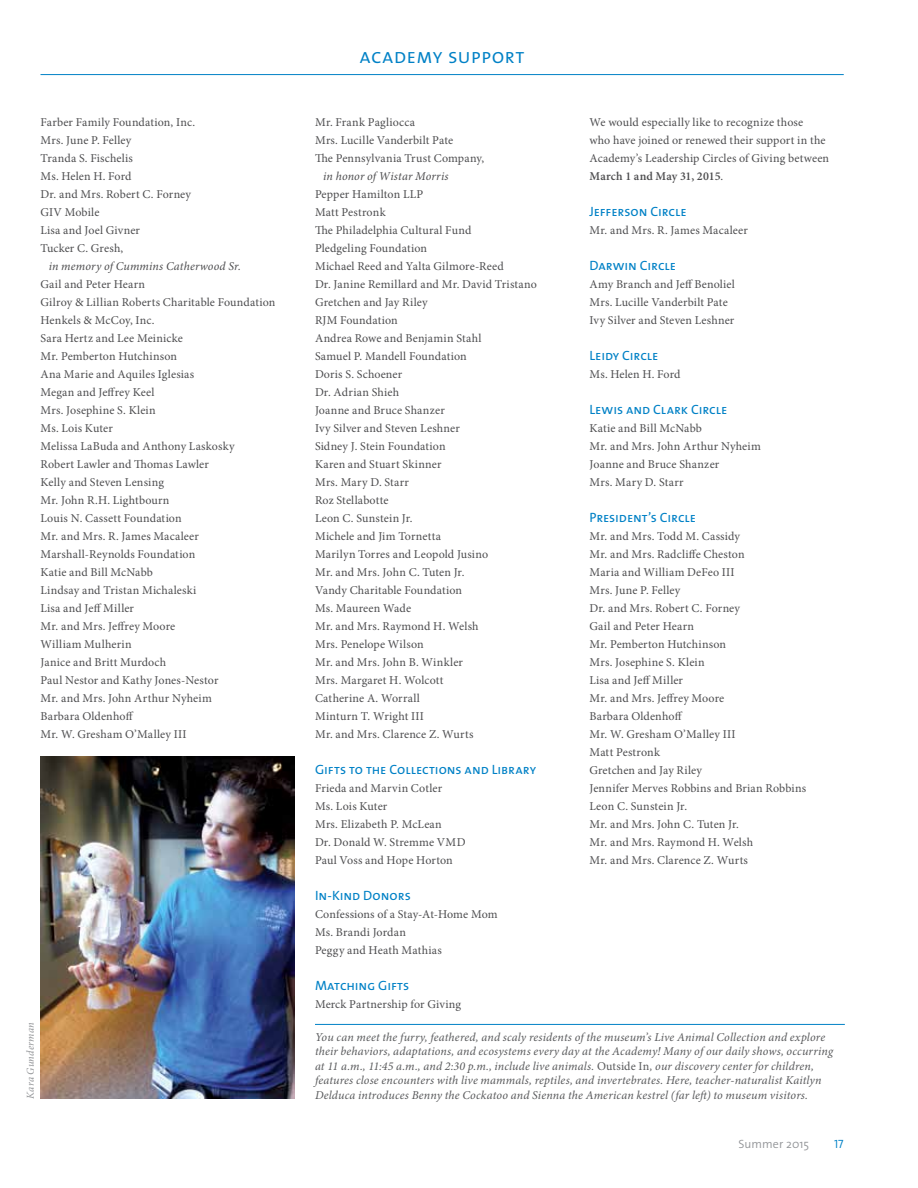
<style>
.page{position:relative;width:918px;height:1188px;background:#fff}
.page>*{position:absolute;margin:0;border:0;box-sizing:border-box;transform-origin:0 0}
.t1{font:21px "The Sans Semi Light Caps";letter-spacing:.005em;color:#0081c6}
.t2{font:13.5px "The Sans Caps";letter-spacing:-.005em;color:#0081c6}
.t3{font:12px/18px "Minion Pro";letter-spacing:.01em;color:#4d4d4f}
.t4{font:italic 12px/14.4px "Minion Pro";letter-spacing:.005em;color:#58595b}
.t5{font:italic 12px "Minion Pro";letter-spacing:.01em;color:#4d4d4f}
.t6{font:300 12px "The Sans";letter-spacing:.005em;color:#939598}
.t7{font:12px "The Sans Semi Light Caps";color:#0081c6}
.t8{font:italic 10.5px "Minion Pro";color:#939598}
.s1{font-weight:600}
.s2{font-style:normal}
</style>
<div class="page">
<hr style="left:40px;top:74px;width:804px;height:1px;background:#0081c6">
<img style="left:40px;top:756px;width:254px;height:343px">
<hr style="left:315px;top:1024px;width:530px;height:1px;background:#0081c6">
<p class="t3" style="left:40px;top:113px;width:156px">Farber Family Foundation, Inc.<br>Mrs. June P. Felley<br>Tranda S. Fischelis<br>Ms. Helen H. Ford<br>Dr. and Mrs. Robert C. Forney<br>GIV Mobile<br>Lisa and Joel Givner<br>Tucker C. Gresh,</p>
<p class="t5" style="left:49px;top:258px;width:194px">in memory ofCummins Catherwood Sr.</p>
<p class="t3" style="left:40px;top:275px;width:236px">Gail and Peter Hearn<br>Gilroy &amp; Lillian Roberts Charitable Foundation<br>Henkels &amp; McCoy, Inc.<br>Sara Hertz and Lee Meinicke<br>Mr. Pemberton Hutchinson<br>Ana Marie and Aquiles Iglesias<br>Megan and Jeffrey Keel<br>Mrs. Josephine S. Klein<br>Ms. Lois Kuter<br>Melissa LaBuda and Anthony Laskosky<br>Robert Lawler and Thomas Lawler<br>Kelly and Steven Lensing<br>Mr. John R.H. Lightbourn<br>Louis N. Cassett Foundation<br>Mr. and Mrs. R. James Macaleer<br>Marshall-Reynolds Foundation<br>Katie and Bill McNabb<br>Lindsay and Tristan Michaleski<br>Lisa and Jeff Miller<br>Mr. and Mrs. Jeffrey Moore<br>William Mulherin<br>Janice and Britt Murdoch<br>Paul Nestor and Kathy Jones-Nestor<br>Mr. and Mrs. John Arthur Nyheim<br>Barbara Oldenhoff<br>Mr. W. Gresham O’Malley III</p>
<p class="t8" style="left:23px;top:1099px;width:78px;rotate:-90deg">Kara Gunderman</p>
<h1 class="t1" style="left:360px;top:38px;width:167px">academy support</h1>
<p class="t3" style="left:315px;top:113px;width:171px">Mr. Frank Pagliocca<br>Mrs. Lucille Vanderbilt Pate<br>The Pennsylvania Trust Company,</p>
<p class="t5" style="left:323px;top:168px;width:127px">in honor ofWistar Morris</p>
<p class="t3" style="left:315px;top:185px;width:223px">Pepper Hamilton LLP<br>Matt Pestronk<br>The Philadelphia Cultural Fund<br>Pledgeling Foundation<br>Michael Reed and Yalta Gilmore-Reed<br>Dr. Janine Remillard and Mr. David Tristano<br>Gretchen and Jay Riley<br>RJM Foundation<br>Andrea Rowe and Benjamin Stahl<br>Samuel P. Mandell Foundation<br>Doris S. Schoener<br>Dr. Adrian Shieh<br>Joanne and Bruce Shanzer<br>Ivy Silver and Steven Leshner<br>Sidney J. Stein Foundation<br>Karen and Stuart Skinner<br>Mrs. Mary D. Starr<br>Roz Stellabotte<br>Leon C. Sunstein Jr.<br>Michele and Jim Tornetta<br>Marilyn Torres and Leopold Jusino<br>Mr. and Mrs. John C. Tuten Jr.<br>Vandy Charitable Foundation<br>Ms. Maureen Wade<br>Mr. and Mrs. Raymond H. Welsh<br>Mrs. Penelope Wilson<br>Mr. and Mrs. John B. Winkler<br>Mrs. Margaret H. Wolcott<br>Catherine A. Worrall<br>Minturn T. Wright III<br>Mr. and Mrs. Clarence Z. Wurts</p>
<p class="t2" style="left:315px;top:758px;width:223px">Gifts to the Collections and Library</p>
<p class="t3" style="left:315px;top:779px;width:152px">Frieda and Marvin Cotler<br>Ms. Lois Kuter<br>Mrs. Elizabeth P. McLean<br>Dr. Donald W. Stremme VMD<br>Paul Voss and Hope Horton</p>
<p class="t2" style="left:315px;top:884px;width:97px">In-Kind Donors</p>
<p class="t3" style="left:315px;top:905px;width:184px">Confessions of a Stay-At-Home Mom<br>Ms. Brandi Jordan<br>Peggy and Heath Mathias</p>
<p class="t2" style="left:315px;top:974px;width:96px">Matching Gifts</p>
<p class="t3" style="left:315px;top:995px;width:148px">Merck Partnership for Giving</p>
<p class="t3" style="left:590px;top:113px;width:241px">We would especially like to recognize those<br>who have joined or renewed their support in the Academy’s Leadership Circles of Giving between <span class="s1">March 1 and May 31, 2015</span>.</p>
<p class="t2" style="left:590px;top:200px;width:99px">Jefferson Circle</p>
<p class="t3" style="left:590px;top:221px;width:160px">Mr. and Mrs. R. James Macaleer</p>
<p class="t2" style="left:590px;top:254px;width:88px">Darwin Circle</p>
<p class="t3" style="left:590px;top:275px;width:147px">Amy Branch and Jeff Benoliel<br>Mrs. Lucille Vanderbilt Pate<br>Ivy Silver and Steven Leshner</p>
<p class="t2" style="left:590px;top:344px;width:70px">Leidy Circle</p>
<p class="t3" style="left:590px;top:365px;width:93px">Ms. Helen H. Ford</p>
<p class="t2" style="left:590px;top:398px;width:139px">Lewis and Clark Circle</p>
<p class="t3" style="left:590px;top:419px;width:173px">Katie and Bill McNabb<br>Mr. and Mrs. John Arthur Nyheim<br>Joanne and Bruce Shanzer<br>Mrs. Mary D. Starr</p>
<p class="t2" style="left:590px;top:506px;width:108px">President’s Circle</p>
<p class="t3" style="left:590px;top:527px;width:218px">Mr. and Mrs. Todd M. Cassidy<br>Mr. and Mrs. Radcliffe Cheston<br>Maria and William DeFeo III<br>Mrs. June P. Felley<br>Dr. and Mrs. Robert C. Forney<br>Gail and Peter Hearn<br>Mr. Pemberton Hutchinson<br>Mrs. Josephine S. Klein<br>Lisa and Jeff Miller<br>Mr. and Mrs. Jeffrey Moore<br>Barbara Oldenhoff<br>Mr. W. Gresham O’Malley III<br>Matt Pestronk<br>Gretchen and Jay Riley<br>Jennifer Merves Robbins and Brian Robbins<br>Leon C. Sunstein Jr.<br>Mr. and Mrs. John C. Tuten Jr.<br>Mr. and Mrs. Raymond H. Welsh<br>Mr. and Mrs. Clarence Z. Wurts</p>
<p class="t4" style="left:315px;top:1030px;width:521px">You can meet the furry, feathered, and scaly residents ofthe museum’s Live Animal Collection and explore their behaviors, adaptations, and ecosystems every day at the Academy! Many ofour daily shows, occurring at 11 a.m., 11:45 a.m., and 2:30 p.m., include live animals. <span class="s2">Outside In</span>, our discovery center for children, features close encounters with live mammals, reptiles, and invertebrates. Here, teacher-naturalist Kaitlyn</p>
<p class="t4" style="left:315px;top:1088px;width:495px">Delduca introduces Benny the Cockatoo and Sienna the American kestrel (far left) to museum visitors.</p>
<p class="t6" style="left:738px;top:1134px;width:72px">Summer 2015</p>
<p class="t7" style="left:834px;top:1134px;width:11px">17</p>
</div>
